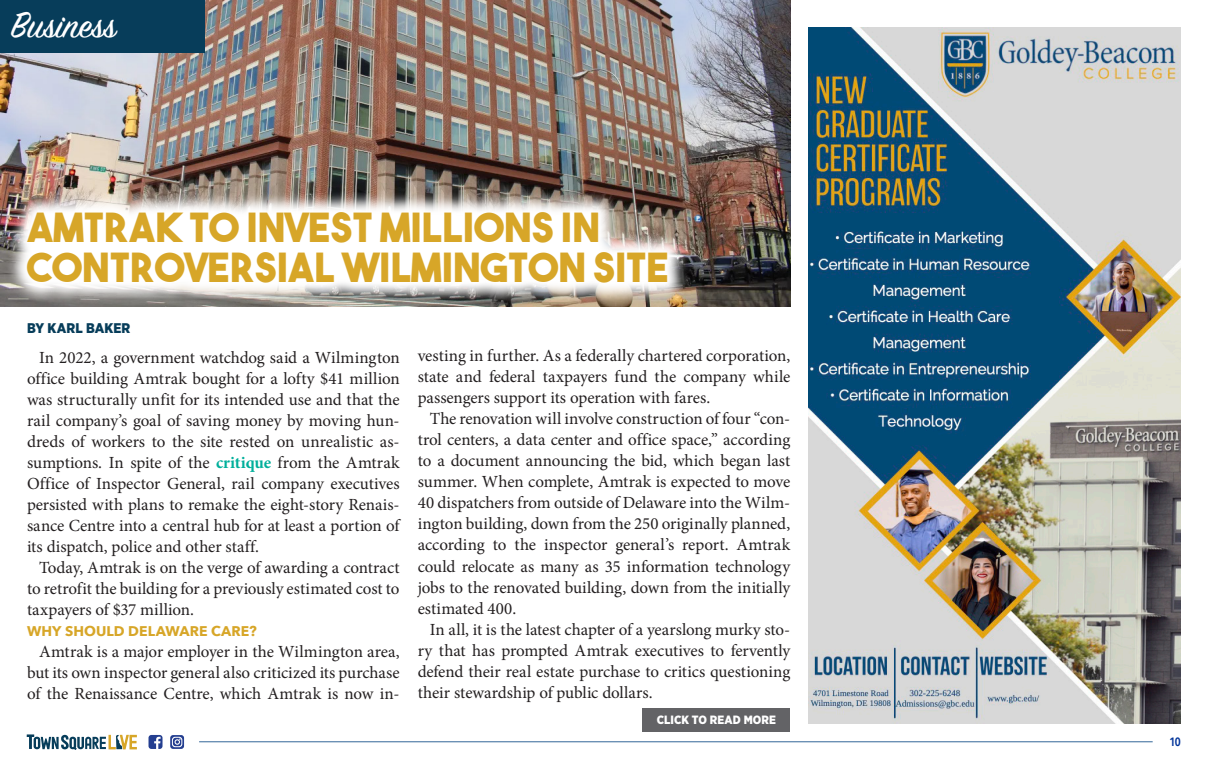
<style>
.page{position:relative;width:1208px;height:769px;background:#fff}
.page>*{position:absolute;margin:0;border:0;box-sizing:border-box;transform-origin:0 0}
.t1{font:40px/40px "The Bold Font";letter-spacing:.01em;color:#d7a628}
.t2{font:40px "Sign Painter House Script";color:#fff}
.body_copy{font:17px/21px "Minion Pro";letter-spacing:-.005em;color:#231f20;text-align:justify}
.t3{font:700 14px "Avenir Next";letter-spacing:.005em;color:#d7a628}
.t4{font:900 14px "Gotham Narrow";letter-spacing:.005em;color:#073d5a}
.t5{font:900 12px "Gotham Narrow";letter-spacing:.005em;color:#fff}
.t6{font:600 12px "Avenir Next Condensed";color:#039}
.s1{font-weight:700;color:#00af9b}
</style>
<div class="page">
<img style="left:0;top:0;width:790px;height:306px">
<svg style="left:6px;top:191px;width:682px;height:113px"></svg>
<hr style="left:199px;top:740px;width:953px;height:1px;background:#369">
<svg style="left:148px;top:735px;width:14px;height:13px"></svg>
<svg style="left:170px;top:735px;width:14px;height:13px"></svg>
<svg style="left:27px;top:734px;width:110px;height:15px"></svg>
<div style="left:0;top:0;width:204px;height:52px;background:#073d5a"></div>
<div style="left:642px;top:707px;width:148px;height:23px;background:#636366"></div>
<img style="left:808px;top:27px;width:372px;height:696px">
<p class="t2" style="left:11px;top:0;width:107px">Business</p>
<p class="t1" style="left:27px;top:207px;width:643px">AMTRAK TO INVEST MILLIONS IN<br>CONTROVERSIAL WILMINGTON SITE</p>
<p class="t4" style="left:27px;top:318px;width:105px">BY KARL BAKER</p>
<p class="body_copy" style="left:27px;top:346px;width:374px;text-indent:12px">In 2022, a government watchdog said a Wilmington office building Amtrak bought for a lofty $41 million was structurally unfit for its intended use and that the rail company’s goal of saving money by moving hun&shy;dreds of workers to the site rested on unrealistic as&shy;sumptions. In spite of the <span class="s1">critique</span> from the Amtrak Office of Inspector General, rail company executives persisted with plans to remake the eight-story Renais&shy;sance Centre into a central hub for at least a portion of its dispatch, police and other staff.</p>
<p class="body_copy" style="left:27px;top:556px;width:374px;text-indent:12px">Today, Amtrak is on the verge of awarding a contract to retrofit the building for a previously estimated cost to taxpayers of $37 million.</p>
<p class="t3" style="left:27px;top:618px;width:231px">WHY SHOULD DELAWARE CARE?</p>
<p class="body_copy" style="left:27px;top:640px;width:374px;text-indent:12px">Amtrak is a major employer in the Wilmington area, but its own inspector general also criticized its purchase of the Renaissance Centre, which Amtrak is now in-</p>
<p class="body_copy" style="left:417px;top:345px;width:374px">vesting in further. As a federally chartered corporation, state and federal taxpayers fund the company while passengers support its operation with fares.</p>
<p class="body_copy" style="left:417px;top:408px;width:374px;text-indent:12px">The renovation will involve construction of four “con&shy;trol centers, a data center and office space,” according to a document announcing the bid, which began last summer. When complete, Amtrak is expected to move 40 dispatchers from outside of Delaware into the Wilm&shy;ington building, down from the 250 originally planned, according to the inspector general’s report. Amtrak could relocate as many as 35 information technology jobs to the renovated building, down from the initially estimated 400.</p>
<p class="body_copy" style="left:417px;top:618px;width:374px;text-indent:12px">In all, it is the latest chapter of a yearslong murky sto&shy;ry that has prompted Amtrak executives to fervently defend their real estate purchase to critics questioning their stewardship of public dollars.</p>
<p class="t5" style="left:656px;top:711px;width:121px">CLICK TO READ MORE</p>
<p class="t6" style="left:1169px;top:731px;width:13px">10</p>
</div>
